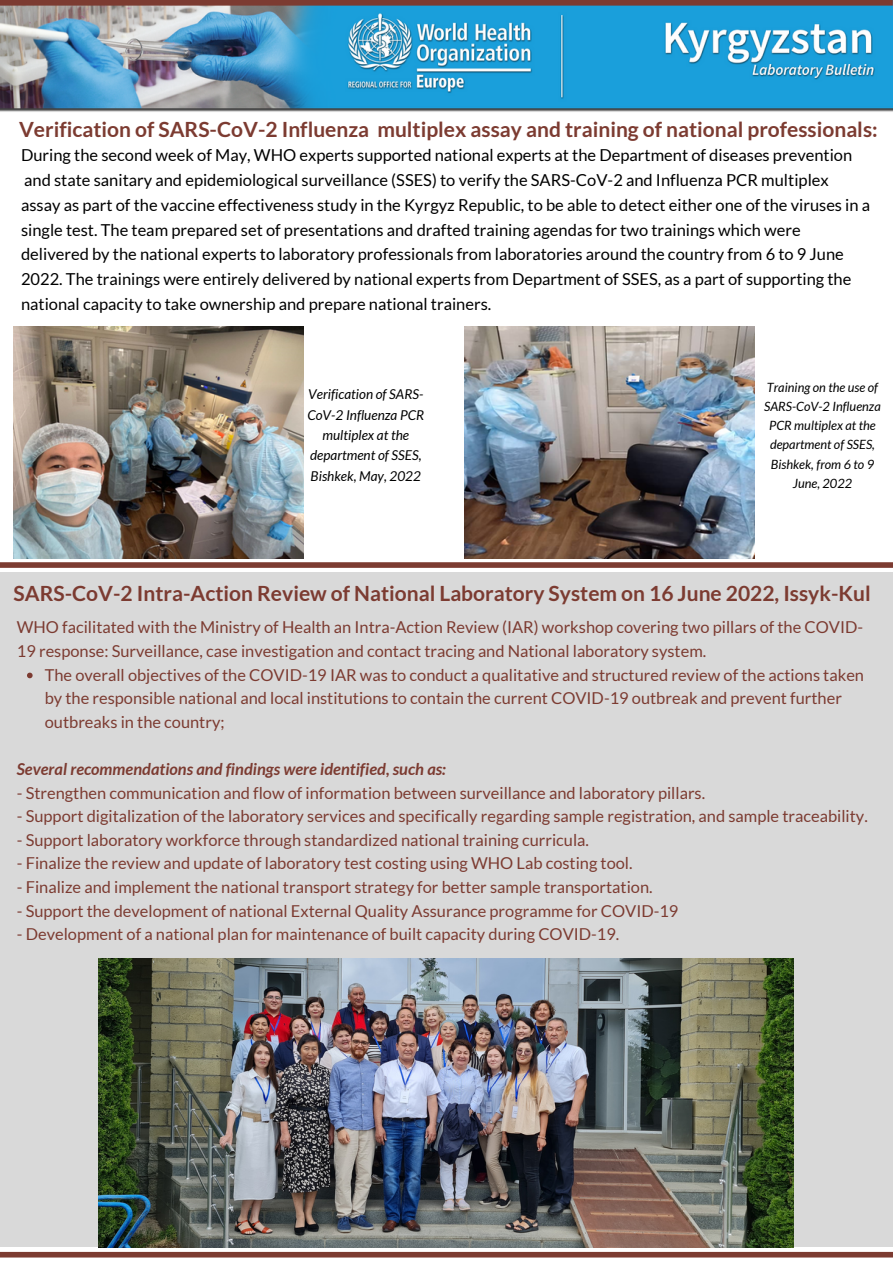
<style>
.page{position:relative;width:893px;height:1264px;background:#fff}
.page>*{position:absolute;margin:0;border:0;box-sizing:border-box;transform-origin:0 0}
.t1{font:700 21px "Lato";color:#7c3b31}
.t2{font:16.5px/24.8px "Lato";color:#000}
.t3{font:16.35px/23.5px "Lato";color:#7c3b31}
.t4{font:italic 700 16.35px "Lato";color:#7c3b31}
.t5{font:italic 13.5px/20.4px "Lato";color:#000;text-align:center}
.t6{font:italic 12.75px/19.2px "Lato";color:#000;text-align:center}
</style>
<div class="page">
<img style="left:0;top:6px;width:892px;height:106px">
<div style="left:0;top:572px;width:892px;height:675px;background:#d9d9d9"></div>
<div style="left:0;top:0;width:892px;height:6px;background:#7c3b31"></div>
<div style="left:0;top:1251px;width:892px;height:6px;background:#7c3b31"></div>
<div style="left:0;top:562px;width:892px;height:6px;background:#7c3b31"></div>
<img style="left:14px;top:327px;width:290px;height:231px">
<img style="left:464px;top:327px;width:290px;height:231px">
<img style="left:98px;top:958px;width:695px;height:289px">
<svg style="left:27px;top:672px;width:6px;height:6px"></svg>
<p class="t1" style="left:19px;top:116px;width:860px">Verification of SARS-CoV-2 Influenza multiplex assay and training of national professionals:</p>
<p class="t2" style="left:21px;top:143px;width:850px">During the second week of May, WHO experts supported national experts at the Department of diseases prevention and state sanitary and epidemiological surveillance (SSES) to verify the SARS-CoV-2 and Influenza PCR multiplex<br>assay as part of the vaccine effectiveness study in the Kyrgyz Republic, to be able to detect either one of the viruses in a single test. The team prepared set of presentations and drafted training agendas for two trainings which were delivered by the national experts to laboratory professionals from laboratories around the country from 6 to 9 June 2022. The trainings were entirely delivered by national experts from Department of SSES, as a part of supporting the national capacity to take ownership and prepare national trainers.</p>
<p class="t5" style="left:307px;top:384px;width:118px">Verification of SARS-<br>CoV-2 Influenza PCR multiplex at the department of SSES,<br>Bishkek, May, 2022</p>
<p class="t6" style="left:764px;top:377px;width:118px">Training on the use of<br>SARS-CoV-2 Influenza<br>PCR multiplex at the department of SSES,<br>Bishkek, from 6 to 9<br>June, 2022</p>
<p class="t1" style="left:14px;top:580px;width:858px">SARS-CoV-2 Intra-Action Review of National Laboratory System on 16 June 2022, Issyk-Kul</p>
<p class="t3" style="left:17px;top:615px;width:847px">WHO facilitated with the Ministry of Health an Intra-Action Review (IAR) workshop covering two pillars of the COVID-<br>19 response: Surveillance, case investigation and contact tracing and National laboratory system.</p>
<p class="t3" style="left:45px;top:662px;width:820px">The overall objectives of the COVID-19 IAR was to conduct a qualitative and structured review of the actions taken by the responsible national and local institutions to contain the current COVID-19 outbreak and prevent further outbreaks in the country;</p>
<p class="t4" style="left:17px;top:758px;width:430px">Several recommendations and findings were identified, such as:</p>
<p class="t3" style="left:17px;top:780px;width:689px">- Strengthen communication and flow of information between surveillance and laboratory pillars.</p>
<p class="t3" style="left:17px;top:804px;width:852px">- Support digitalization of the laboratory services and specifically regarding sample registration, and sample traceability.</p>
<p class="t3" style="left:17px;top:827px;width:573px">- Support laboratory workforce through standardized national training curricula.</p>
<p class="t3" style="left:17px;top:851px;width:617px">- Finalize the review and update of laboratory test costing using WHO Lab costing tool.</p>
<p class="t3" style="left:17px;top:875px;width:637px">- Finalize and implement the national transport strategy for better sample transportation.</p>
<p class="t3" style="left:17px;top:898px;width:663px">- Support the development of national External Quality Assurance programme for COVID-19</p>
<p class="t3" style="left:17px;top:922px;width:604px">- Development of a national plan for maintenance of built capacity during COVID-19.</p>
</div>
